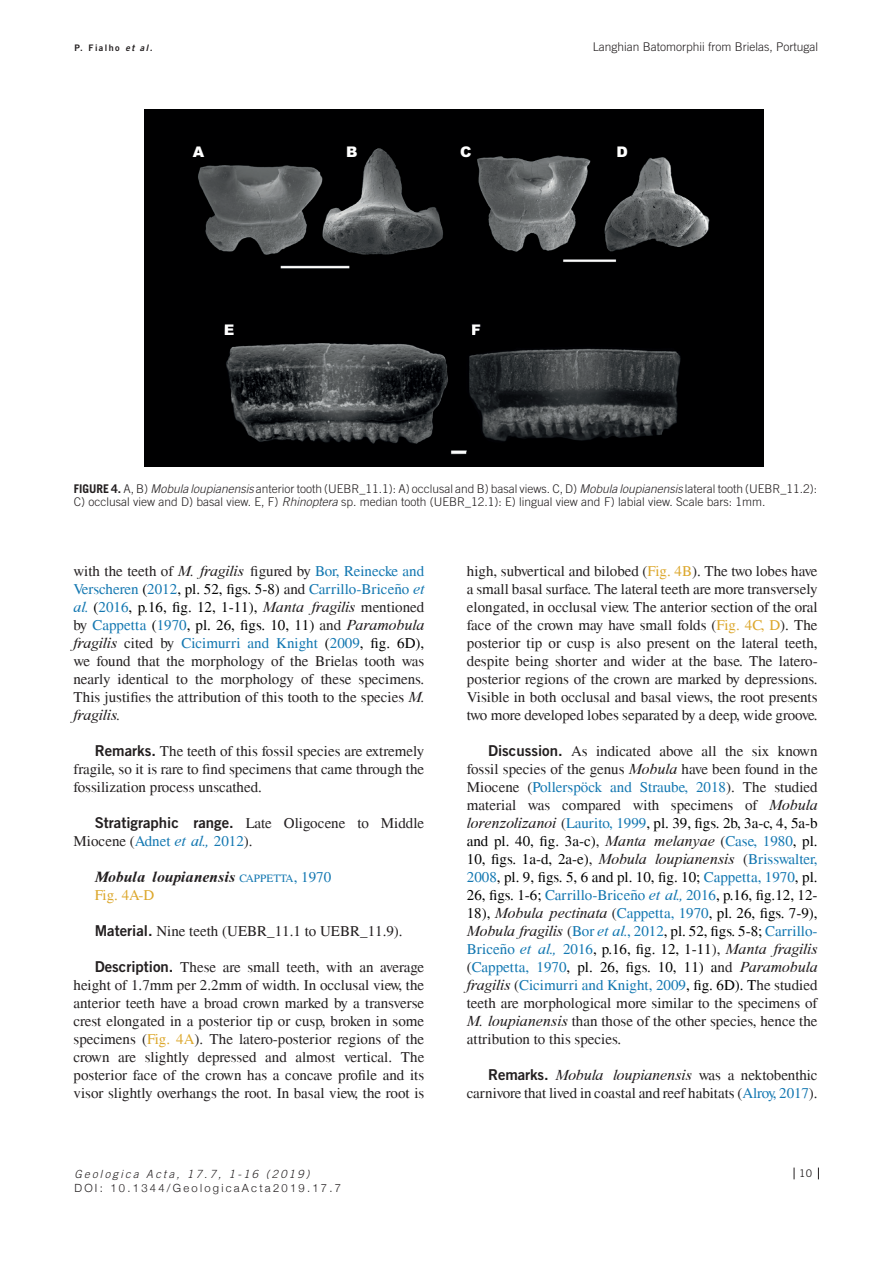
<style>
.page{position:relative;width:893px;height:1263px;background:#fff}
.page>*{position:absolute;margin:0;border:0;box-sizing:border-box;transform-origin:0 0}
.t1{font:15px/18px "Times S";color:#231f20;text-align:justify}
.t2{font:italic 700 15px "Time";color:#231f20}
.t3{font:15px "Times S";color:#dca72b}
.t4{font:900 14.7px "Arial";color:#fff}
.t5{font:300 12px/13.5px "Trade Gothic LT Std";color:#231f20}
.t6{font:300 11.25px "Helvetica Neue";letter-spacing:.2em;color:#231f20}
.t7{font:italic 300 11.25px "Trade Gothic LT Std";letter-spacing:.2em;color:#231f20}
.t8{font:10.5px "Trade Gothic LT Std";color:#231f20}
.t9{font:9px "Trade Gothic LT Std Bd 2";letter-spacing:.16em;color:#231f20}
.s1{font-family:"Trade Gothic LT Std Bd 2 Obl"}
.s2{font-weight:700}
.s3{font-style:italic}
.s4{font-family:"Time";font-style:italic}
.s5{color:#1277b1}
.s6{color:#000}
.s7{font-family:"Time";font-style:italic;color:#1277b1}
.s8{font-family:"Trade Gothic LT Std Bd 2"}
.s9{font-family:"Times S";font-weight:400;font-style:normal;font-size:11.25px;color:#1277b1}
.s10{font-family:"Times S";font-weight:400;font-style:normal;color:#1277b1}
.s11{color:#dca72b}
</style>
<div class="page">
<svg style="left:794px;top:1167px;width:1px;height:12px"></svg>
<svg style="left:818px;top:1167px;width:1px;height:12px"></svg>
<div style="left:144px;top:109px;width:619px;height:358px;background:#000001"></div>
<img style="left:198px;top:148px;width:512px;height:121px">
<svg style="left:226px;top:343px;width:455px;height:112px"></svg>
<p class="t9" style="left:74px;top:42px;width:80px">P. Fialho <span class="s1">et al.</span></p>
<p class="t5" style="left:593px;top:39px;width:227px">Langhian Batomorphii from Brielas, Portugal</p>
<p class="t4" style="left:193px;top:141px;width:13px">A</p>
<p class="t4" style="left:346px;top:141px;width:13px">B</p>
<p class="t4" style="left:460px;top:141px;width:13px">C</p>
<p class="t4" style="left:617px;top:141px;width:13px">D</p>
<p class="t4" style="left:224px;top:319px;width:12px">E</p>
<p class="t4" style="left:471px;top:319px;width:11px">F</p>
<p class="t5" style="left:74px;top:481px;width:745px"><span class="s2">FIGURE 4.</span> A, B) <span class="s3">Mobula loupianensis</span> anterior tooth (UEBR_11.1): A) occlusal and B) basal views. C, D) <span class="s3">Mobula loupianensis</span> lateral tooth (UEBR_11.2):<br>C) occlusal view and D) basal view. E, F) <span class="s3">Rhinoptera</span> sp. median tooth (UEBR_12.1): E) lingual view and F) labial view. Scale bars: 1mm.</p>
<p class="t1" style="left:73px;top:562px;width:352px">with the teeth of <span class="s4">M. fragilis</span> figured by <span class="s5">Bor, Reinecke and Verscheren</span> <span class="s6">(</span><span class="s5">2012</span><span class="s6">, pl. 52, figs. 5-8)</span> and <span class="s5">Carrillo-Briceño</span> <span class="s7">et al.</span> <span class="s6">(</span><span class="s5">2016</span><span class="s6">, p.16, fig. 12, 1-11),</span> <span class="s4">Manta fragilis</span> mentioned by <span class="s5">Cappetta</span> <span class="s6">(</span><span class="s5">1970</span><span class="s6">, pl. 26, figs. 10, 11)</span> and <span class="s4">Paramobula fragilis</span> cited by <span class="s5">Cicimurri and Knight</span> <span class="s6">(</span><span class="s5">2009</span><span class="s6">, fig. 6D), </span>we found that the morphology of the Brielas tooth was nearly identical to the morphology of these specimens.<br>This justifies the attribution of this tooth to the species <span class="s4">M. fragilis.</span></p>
<p class="t1" style="left:73px;top:742px;width:352px;text-indent:21px"><span class="s8">Remarks.</span> The teeth of this fossil species are extremely fragile, so it is rare to find specimens that came through the fossilization process unscathed.</p>
<p class="t1" style="left:73px;top:814px;width:352px;text-indent:21px"><span class="s8">Stratigraphic range.</span> Late Oligocene to Middle<br>Miocene (<span class="s5">Adnet</span> <span class="s7">et al.,</span> <span class="s5">2012</span>).</p>
<p class="t2" style="left:95px;top:869px;width:238px">Mobula loupianensis <span class="s9">CAPPETTA</span><span class="s10">, 1970</span></p>
<p class="t3" style="left:95px;top:886px;width:61px">Fig. 4A-D</p>
<p class="t1" style="left:95px;top:922px;width:309px"><span class="s8">Material.</span> Nine teeth (UEBR_11.1 to UEBR_11.9).</p>
<p class="t1" style="left:73px;top:958px;width:352px;text-indent:21px"><span class="s8">Description.</span> These are small teeth, with an average height of 1.7mm per 2.2mm of width. In occlusal view, the anterior teeth have a broad crown marked by a transverse crest elongated in a posterior tip or cusp, broken in some specimens (<span class="s11">Fig. 4A</span>). The latero-posterior regions of the crown are slightly depressed and almost vertical. The posterior face of the crown has a concave profile and its visor slightly overhangs the root. In basal view, the root is</p>
<p class="t7" style="left:74px;top:1167px;width:237px">Geologica Acta, 17.7, 1-16 (2019)</p>
<p class="t6" style="left:74px;top:1181px;width:268px">DOI: 10.1344/GeologicaActa2019.17.7</p>
<p class="t1" style="left:467px;top:562px;width:352px">high, subvertical and bilobed (<span class="s11">Fig. 4B</span>). The two lobes have a small basal surface. The lateral teeth are more transversely elongated, in occlusal view. The anterior section of the oral face of the crown may have small folds (<span class="s11">Fig. 4C, D</span>). The posterior tip or cusp is also present on the lateral teeth, despite being shorter and wider at the base. The latero&shy;posterior regions of the crown are marked by depressions.<br>Visible in both occlusal and basal views, the root presents two more developed lobes separated by a deep, wide groove.</p>
<p class="t1" style="left:467px;top:742px;width:352px;text-indent:21px"><span class="s8">Discussion.</span> As indicated above all the six known fossil species of the genus <span class="s4">Mobula</span> have been found in the Miocene (<span class="s5">Pollerspöck and Straube, 2018</span>). The studied material was compared with specimens of <span class="s4">Mobula lorenzolizanoi</span> (<span class="s5">Laurito, 1999</span><span class="s6">, pl. 39, figs. 2b, 3a-c, 4, 5a-b and pl. 40, fig. 3a-c)</span>, <span class="s4">Manta melanyae</span> (<span class="s5">Case, 1980</span><span class="s6">, pl.<br>10, figs. 1a-d, 2a-e)</span>, <span class="s4">Mobula loupianensis</span> (<span class="s5">Brisswalter, 2008</span><span class="s6">, pl. 9, figs. 5, 6 and pl. 10, fig. 10;</span> <span class="s5">Cappetta, 1970</span><span class="s6">, pl.<br>26, figs. 1-6;</span> <span class="s5">Carrillo-Briceño</span> <span class="s7">et al.,</span> <span class="s5">2016</span><span class="s6">, p.16, fig.12, 12- 18),</span> <span class="s4">Mobula pectinata</span> (<span class="s5">Cappetta, 1970</span><span class="s6">, pl. 26, figs. 7-9), </span><span class="s4">Mobula fragilis</span> (<span class="s5">Bor</span> <span class="s7">et al.</span><span class="s5">, 2012</span><span class="s6">, pl. 52, figs. 5-8;</span> <span class="s5">Carrillo-Briceño</span> <span class="s7">et al.,</span> <span class="s5">2016</span><span class="s6">, p.16, fig. 12, 1-11</span>), <span class="s4">Manta fragilis </span>(<span class="s5">Cappetta, 1970</span><span class="s6">, pl. 26, figs. 10, 11) a</span>nd <span class="s4">Paramobula fragilis</span> (<span class="s5">Cicimurri and Knight, 2009</span><span class="s6">, fig. 6D). T</span>he studied teeth are morphological more similar to the specimens of <span class="s4">M. loupianensis</span> than those of the other species, hence the attribution to this species.</p>
<p class="t1" style="left:467px;top:1066px;width:352px;text-align:right"><span class="s8">Remarks.</span> <span class="s4">Mobula loupianensis</span> was a nektobenthic carnivore that lived in coastal and reef habitats (<span class="s5">Alroy, 2017</span>).</p>
<p class="t8" style="left:799px;top:1167px;width:14px">10</p>
</div>
